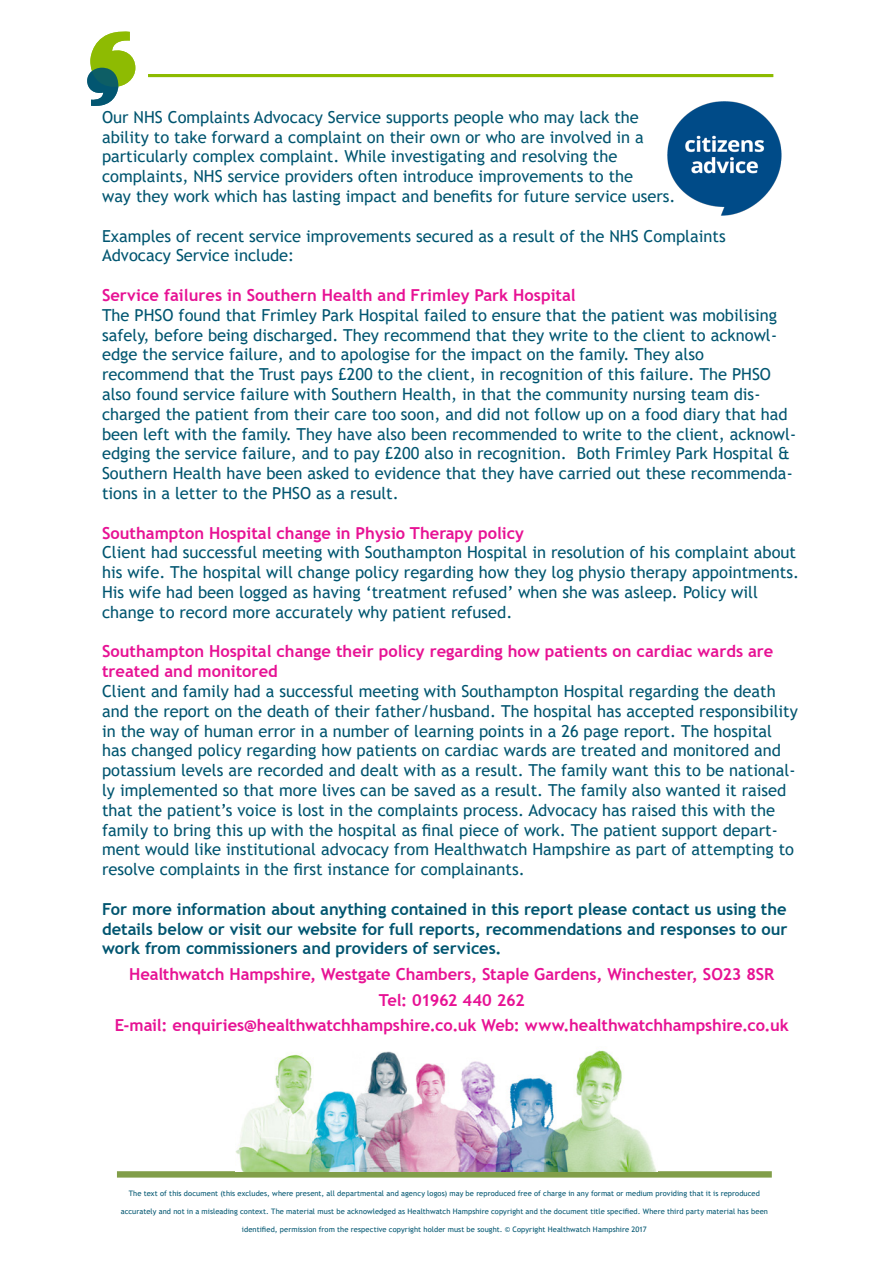
<style>
.page{position:relative;width:893px;height:1263px;background:#fff}
.page>*{position:absolute;margin:0;border:0;box-sizing:border-box;transform-origin:0 0}
.t1{font:16.5px/19.8px "Trebuchet MS";color:#005570}
.Main_-_11pt{font:700 16.5px/19.8px "Trebuchet MS";color:#e71294}
.Main_-_11pt-2{font:700 16.5px/19.8px "Trebuchet MS";letter-spacing:-.005em;color:#005570;text-align:justify}
.Main_-_11pt-3{font:700 16.5px "Trebuchet MS";letter-spacing:-.03em;color:#e71294}
.t2{font:300 15px "Stag Sans";letter-spacing:-.005em;color:#005570}
.Main_-_11pt-4{font:7.5px "Trebuchet MS";letter-spacing:.01em;color:#005570}
.s1{color:#e71294}
</style>
<div class="page">
<hr style="left:148px;top:74px;width:625px;height:3px;background:#8dbb00">
<svg style="left:87px;top:31px;width:48px;height:75px"></svg>
<div style="left:117px;top:1171px;width:655px;height:6px;background:#819e49"></div>
<img style="left:667px;top:101px;width:115px;height:115px">
<img style="left:236px;top:1050px;width:420px;height:121px">
<p class="t1" style="left:102px;top:107px;width:543px">Our NHS Complaints Advocacy Service supports people who may lack the ability to take forward a complaint on their own or who are involved in a particularly complex complaint. While investigating and resolving the</p>
<p class="t1" style="left:102px;top:166px;width:533px">complaints, NHS service providers often introduce improvements to the</p>
<p class="t1" style="left:102px;top:186px;width:575px">way they work which has lasting impact and benefits for future service users.</p>
<p class="t1" style="left:102px;top:226px;width:625px">Examples of recent service improvements secured as a result of the NHS Complaints</p>
<p class="t1" style="left:102px;top:245px;width:194px">Advocacy Service include:</p>
<p class="Main_-_11pt" style="left:102px;top:285px;width:475px">Service failures in Southern Health and Frimley Park Hospital</p>
<p class="t1" style="left:102px;top:305px;width:676px;text-align:justify">The PHSO found that Frimley Park Hospital failed to ensure that the patient was mobilising safely, before being discharged. They recommend that they write to the client to acknowl&shy;edge the service failure, and to apologise for the impact on the family. They also</p>
<p class="t1" style="left:102px;top:364px;width:696px">recommend that the Trust pays £200 to the client, in recognition of this failure. The PHSO also found service failure with Southern Health, in that the community nursing team dis&shy;charged the patient from their care too soon, and did not follow up on a food diary that had been left with the family. They have also been recommended to write to the client, acknowl&shy;edging the service failure, and to pay £200 also in recognition. Both Frimley Park Hospital &amp; Southern Health have been asked to evidence that they have carried out these recommenda&shy;tions in a letter to the PHSO as a result.</p>
<p class="Main_-_11pt" style="left:102px;top:523px;width:423px">Southampton Hospital change in Physio Therapy policy</p>
<p class="t1" style="left:102px;top:542px;width:699px">Client had successful meeting with Southampton Hospital in resolution of his complaint about his wife. The hospital will change policy regarding how they log physio therapy appointments.<br>His wife had been logged as having ‘treatment refused’ when she was asleep. Policy will change to record more accurately why patient refused.</p>
<p class="Main_-_11pt" style="left:102px;top:642px;width:673px">Southampton Hospital change their policy regarding how patients on cardiac wards are treated and monitored</p>
<p class="t1" style="left:102px;top:681px;width:697px">Client and family had a successful meeting with Southampton Hospital regarding the death and the report on the death of their father/husband. The hospital has accepted responsibility in the way of human error in a number of learning points in a 26 page report. The hospital has changed policy regarding how patients on cardiac wards are treated and monitored and potassium levels are recorded and dealt with as a result. The family want this to be national&shy;ly implemented so that more lives can be saved as a result. The family also wanted it raised that the patient’s voice is lost in the complaints process. Advocacy has raised this with the family to bring this up with the hospital as final piece of work. The patient support depart&shy;ment would like institutional advocacy from Healthwatch Hampshire as part of attempting to resolve complaints in the first instance for complainants.</p>
<p class="Main_-_11pt-2" style="left:102px;top:899px;width:687px">For more information about anything contained in this report please contact us using the details below or visit our website for full reports, recommendations and responses to our work from commissioners and providers of services.</p>
<p class="Main_-_11pt" style="left:129px;top:964px;width:647px">Healthwatch Hampshire, Westgate Chambers, Staple Gardens, Winchester, SO23 8SR</p>
<p class="Main_-_11pt-3" style="left:379px;top:989px;width:147px">Tel: 01962 440 262</p>
<p class="Main_-_11pt" style="left:115px;top:1015px;width:675px">E-mail: enquiries@healthwatchhampshire.co.uk Web: www.healthwatchhampshire.co.uk</p>
<p class="Main_-_11pt-4" style="left:129px;top:1188px;width:633px">The text of this document (this excludes, where present, all departmental and agency logos) may be reproduced free of charge in any format or medium providing that it is reproduced</p>
<p class="Main_-_11pt-4" style="left:121px;top:1206px;width:649px">accurately and not in a misleading context. The material must be acknowledged as Healthwatch Hampshire copyright and the document title specified. Where third party material has been</p>
<p class="Main_-_11pt-4" style="left:242px;top:1224px;width:406px">identified, permission from the respective copyright holder must be sought. © Copyright Healthwatch Hampshire 2017</p>
<p class="t2" style="left:119px;top:1191px;width:179px">Healthwatch Hampshire <span class="s1">•</span> 4</p>
</div>
